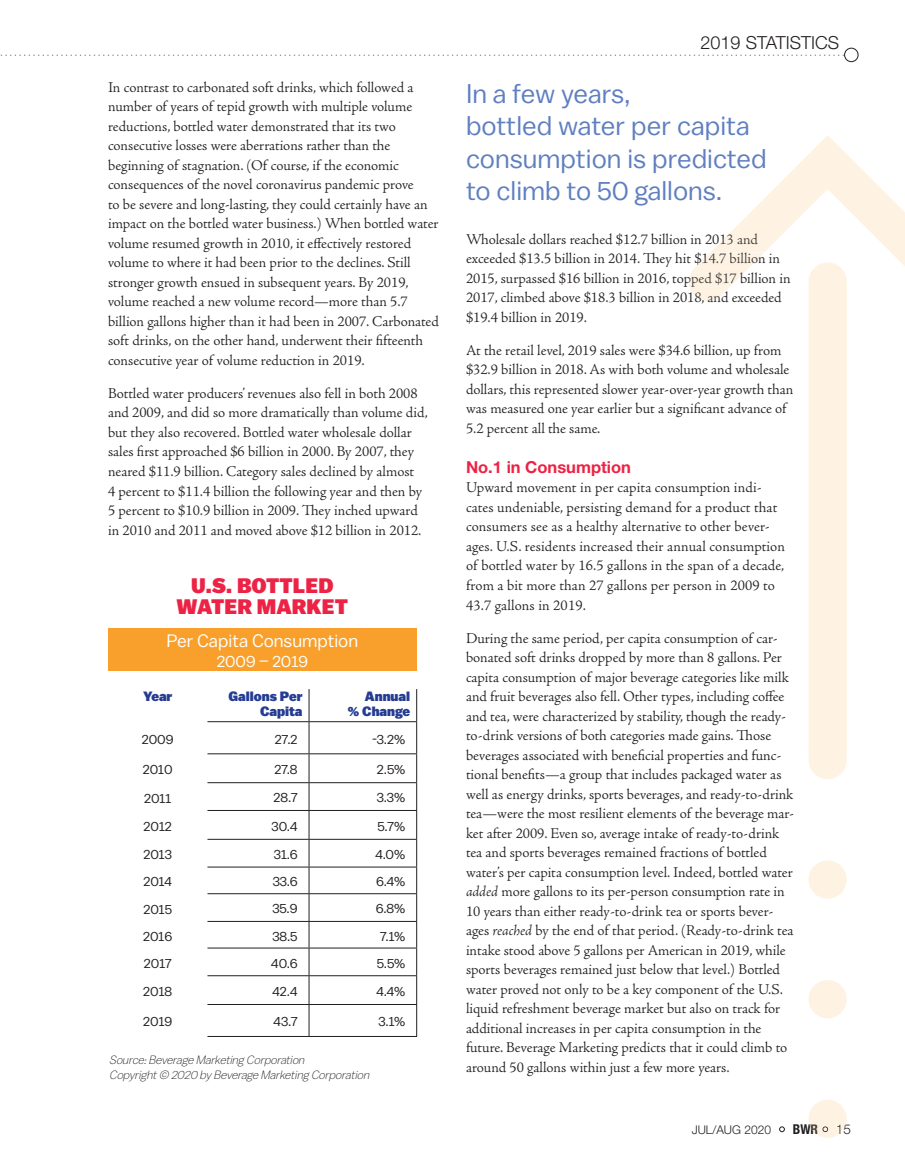
<style>
.page{position:relative;width:905px;height:1175px;background:#fff}
.page>*{position:absolute;margin:0;border:0;box-sizing:border-box;transform-origin:0 0}
.t1{font:27px/32.4px "Balto";color:#5f7fc0}
.t2{font:900 21px/21px "Balto";color:#ed2345;text-align:center}
.t3{font:18px "Balto";color:#fff}
.t4{font:300 18px "Helvetica Neue LT Std";color:#231f20}
.t5{font:700 16.5px "Helvetica Neue LT Std";color:#ed2345}
.t6{font:16.5px "Balto";color:#fff}
.t7{font:300 15px/19.5px "Adobe Jenson Pro";color:#231f20}
.t8{font:300 15px/19.5px "Adobe Jenson Pro";color:#423d3a}
.t9{font:13.5px "Balto";color:#231f20}
.t10{font:900 13.5px/15px "Balto";color:#253c93;text-align:right}
.t11{font:700 condensed 13.5px "Helvetica Neue";color:#423d3a}
.t12{font:300 13.5px "Helvetica Neue LT Std";color:#423d3a}
.t13{font:italic 300 12px/15px "Balto";color:#231f20}
.t14{font:300 12px "Helvetica Neue LT Std";color:#231f20}
.s1{font-style:italic}
.s2{font-size:13.5px}
</style>
<div class="page">
<svg style="left:0;top:54px;width:844px;height:2px"></svg>
<div style="left:844px;top:48px;width:14px;height:14px;border:1px solid #231f20;border-radius:50%"></div>
<div style="left:108px;top:627px;width:308px;height:43px;background:#f8a02b"></div>
<hr style="left:308px;top:689px;width:1px;height:32px;background:#231f20">
<hr style="left:416px;top:689px;width:1px;height:32px;background:#231f20">
<hr style="left:207px;top:721px;width:102px;height:1px;background:#231f20">
<hr style="left:309px;top:721px;width:108px;height:1px;background:#231f20">
<hr style="left:308px;top:722px;width:1px;height:31px;background:#231f20">
<hr style="left:416px;top:722px;width:1px;height:31px;background:#231f20">
<hr style="left:207px;top:753px;width:102px;height:1px;background:#231f20">
<hr style="left:309px;top:753px;width:108px;height:1px;background:#231f20">
<hr style="left:207px;top:782px;width:102px;height:1px;background:#231f20">
<hr style="left:309px;top:782px;width:108px;height:1px;background:#231f20">
<hr style="left:207px;top:810px;width:102px;height:1px;background:#231f20">
<hr style="left:309px;top:810px;width:108px;height:1px;background:#231f20">
<hr style="left:207px;top:839px;width:102px;height:1px;background:#231f20">
<hr style="left:309px;top:839px;width:108px;height:1px;background:#231f20">
<hr style="left:207px;top:866px;width:102px;height:1px;background:#231f20">
<hr style="left:309px;top:866px;width:108px;height:1px;background:#231f20">
<hr style="left:207px;top:893px;width:102px;height:1px;background:#231f20">
<hr style="left:309px;top:893px;width:108px;height:1px;background:#231f20">
<hr style="left:207px;top:921px;width:102px;height:1px;background:#231f20">
<hr style="left:309px;top:921px;width:108px;height:1px;background:#231f20">
<hr style="left:207px;top:947px;width:102px;height:1px;background:#231f20">
<hr style="left:309px;top:947px;width:108px;height:1px;background:#231f20">
<hr style="left:207px;top:975px;width:102px;height:1px;background:#231f20">
<hr style="left:309px;top:975px;width:108px;height:1px;background:#231f20">
<svg style="left:308px;top:754px;width:1px;height:250px"></svg>
<svg style="left:416px;top:754px;width:1px;height:250px"></svg>
<hr style="left:207px;top:1004px;width:102px;height:1px;background:#231f20">
<hr style="left:309px;top:1004px;width:108px;height:1px;background:#231f20">
<hr style="left:308px;top:1004px;width:1px;height:32px;background:#231f20">
<hr style="left:416px;top:1004px;width:1px;height:32px;background:#231f20">
<hr style="left:207px;top:1036px;width:102px;height:1px;background:#231f20">
<hr style="left:309px;top:1036px;width:108px;height:1px;background:#231f20">
<svg style="left:808px;top:860px;width:38px;height:277px"></svg>
<svg style="left:689px;top:135px;width:215px;height:644px"></svg>
<p class="t7" style="left:108px;top:78px;width:332px">In contrast to carbonated soft drinks, which followed a number of years of tepid growth with multiple volume reductions, bottled water demonstrated that its two consecutive losses were aberrations rather than the beginning of stagnation. (Of course, if the economic consequences of the novel coronavirus pandemic prove<br>to be severe and long-lasting, they could certainly have an impact on the bottled water business.) When bottled water volume resumed growth in 2010, it effectively restored volume to where it had been prior to the declines. Still stronger growth ensued in subsequent years. By 2019, volume reached a new volume record—more than 5.7 billion gallons higher than it had been in 2007. Carbonated soft drinks, on the other hand, underwent their fifteenth consecutive year of volume reduction in 2019.</p>
<p class="t7" style="left:108px;top:384px;width:321px">Bottled water producers’ revenues also fell in both 2008 and 2009, and did so more dramatically than volume did, but they also recovered. Bottled water wholesale dollar sales first approached $6 billion in 2000. By 2007, they neared $11.9 billion. Category sales declined by almost<br>4 percent to $11.4 billion the following year and then by 5 percent to $10.9 billion in 2009. They inched upward in 2010 and 2011 and moved above $12 billion in 2012.</p>
<h2 class="t2" style="left:177px;top:575px;width:173px">U.S. BOTTLED<br>WATER MARKET</h2>
<p class="t3" style="left:167px;top:630px;width:193px">Per Capita Consumption</p>
<p class="t6" style="left:217px;top:651px;width:93px">2009 – 2019</p>
<p class="t10" style="left:143px;top:688px;width:31px">Year</p>
<p class="t10" style="left:228px;top:688px;width:75px">Gallons Per<br>Capita</p>
<p class="t10" style="left:348px;top:688px;width:64px">Annual<br>% Change</p>
<p class="t9" style="left:142px;top:731px;width:33px">2009</p>
<p class="t9" style="left:275px;top:730px;width:24px">27.2</p>
<p class="t9" style="left:372px;top:730px;width:35px">-3.2%</p>
<p class="t9" style="left:143px;top:761px;width:31px">2010</p>
<p class="t9" style="left:274px;top:761px;width:25px">27.8</p>
<p class="t9" style="left:377px;top:761px;width:30px">2.5%</p>
<p class="t9" style="left:144px;top:789px;width:29px">2011</p>
<p class="t9" style="left:274px;top:789px;width:25px">28.7</p>
<p class="t9" style="left:377px;top:789px;width:30px">3.3%</p>
<p class="t9" style="left:144px;top:818px;width:30px">2012</p>
<p class="t9" style="left:271px;top:817px;width:27px">30.4</p>
<p class="t9" style="left:377px;top:817px;width:29px">5.7%</p>
<p class="t9" style="left:143px;top:846px;width:30px">2013</p>
<p class="t9" style="left:274px;top:846px;width:25px">31.6</p>
<p class="t9" style="left:375px;top:846px;width:31px">4.0%</p>
<p class="t9" style="left:143px;top:873px;width:30px">2014</p>
<p class="t9" style="left:273px;top:873px;width:26px">33.6</p>
<p class="t9" style="left:376px;top:873px;width:31px">6.4%</p>
<p class="t9" style="left:143px;top:900px;width:30px">2015</p>
<p class="t9" style="left:272px;top:900px;width:27px">35.9</p>
<p class="t9" style="left:376px;top:900px;width:31px">6.8%</p>
<p class="t9" style="left:143px;top:927px;width:31px">2016</p>
<p class="t9" style="left:272px;top:927px;width:27px">38.5</p>
<p class="t9" style="left:380px;top:927px;width:27px">7.1%</p>
<p class="t9" style="left:144px;top:955px;width:29px">2017</p>
<p class="t9" style="left:271px;top:954px;width:28px">40.6</p>
<p class="t9" style="left:377px;top:954px;width:30px">5.5%</p>
<p class="t9" style="left:143px;top:983px;width:30px">2018</p>
<p class="t9" style="left:272px;top:983px;width:27px">42.4</p>
<p class="t9" style="left:376px;top:983px;width:30px">4.4%</p>
<p class="t9" style="left:143px;top:1013px;width:31px">2019</p>
<p class="t9" style="left:274px;top:1013px;width:25px">43.7</p>
<p class="t9" style="left:378px;top:1013px;width:28px">3.1%</p>
<p class="t13" style="left:109px;top:1051px;width:264px">Source:Beverage Marketing Corporation<br>Copyright© 2020 byBeverage Marketing Corporation</p>
<p class="t4" style="left:700px;top:31px;width:140px">2019 STATISTICS</p>
<h1 class="t1" style="left:466px;top:77px;width:302px">In a few years,<br>bottled water per capita consumption is predicted to climb to 50 gallons.</h1>
<p class="t8" style="left:466px;top:230px;width:326px">Wholesale dollars reached $12.7 billion in 2013 and exceeded $13.5 billion in 2014. They hit $14.7 billion in 2015, surpassed $16 billion in 2016, topped $17 billion in 2017, climbed above $18.3 billion in 2018, and exceeded</p>
<p class="t7" style="left:466px;top:308px;width:122px">$19.4 billion in 2019.</p>
<p class="t7" style="left:466px;top:341px;width:329px">At the retail level, 2019 sales were $34.6 billion, up from $32.9 billion in 2018. As with both volume and wholesale dollars, this represented slower year-over-year growth than was measured one year earlier but a significant advance of 5.2 percent all the same.</p>
<p class="t5" style="left:466px;top:456px;width:166px">No.1 in Consumption</p>
<p class="t7" style="left:466px;top:478px;width:320px">Upward movement in per capita consumption indi&shy;cates undeniable, persisting demand for a product that consumers see as a healthy alternative to other bever&shy;ages. U.S. residents increased their annual consumption of bottled water by 16.5 gallons in the span of a decade, from a bit more than 27 gallons per person in 2009 to 43.7 gallons in 2019.</p>
<p class="t7" style="left:466px;top:628px;width:329px">During the same period, per capita consumption of car&shy;bonated soft drinks dropped by more than 8 gallons. Per capita consumption of major beverage categories like milk and fruit beverages also fell. Other types, including coffee and tea, were characterized by stability, though the ready&shy;to-drink versions of both categories made gains. Those beverages associated with beneficial properties and func&shy;tional benefits—a group that includes packaged water as well as energy drinks, sports beverages, and ready-to-drink tea—were the most resilient elements of the beverage mar&shy;ket after 2009. Even so, average intake of ready-to-drink tea and sports beverages remained fractions of bottled water’s per capita consumption level. Indeed, bottled water <span class="s1">added</span> more gallons to its per-person consumption rate in 10 years than either ready-to-drink tea or sports bever&shy;ages <span class="s1">reached</span> by the end of that period. (Ready-to-drink tea intake stood above 5 gallons per American in 2019, while sports beverages remained just below that level.) Bottled water proved not only to be a key component of the U.S. liquid refreshment beverage market but also on track for additional increases in per capita consumption in the future. Beverage Marketing predicts that it could climb to around 50 gallons within just a few more years.</p>
<p class="t14" style="left:691px;top:1122px;width:95px">JUL/AUG 2020 <span class="s2">•</span></p>
<p class="t11" style="left:792px;top:1121px;width:27px">BWR</p>
<p class="t12" style="left:835px;top:1121px;width:17px">15</p>
</div>
